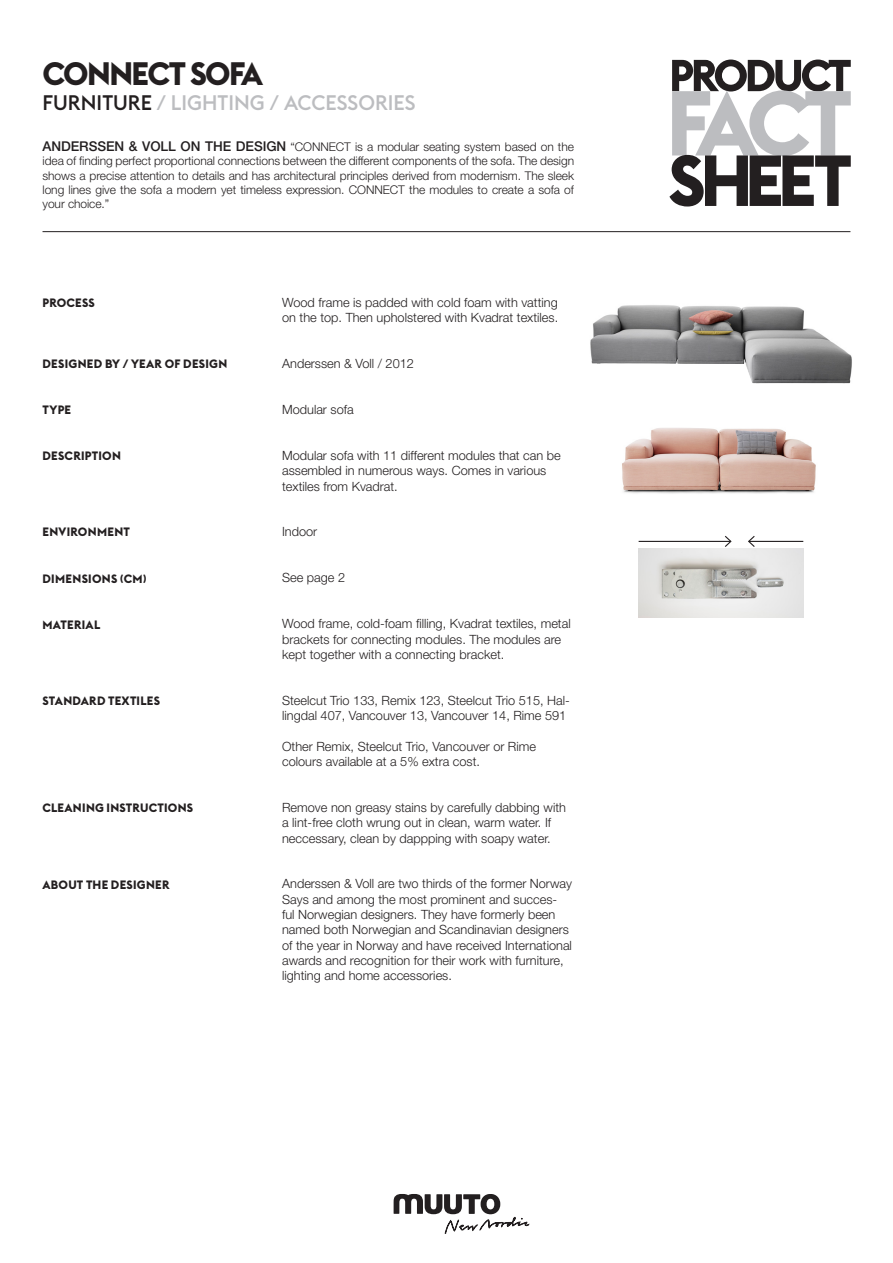
<style>
.page{position:relative;width:893px;height:1263px;background:#fff}
.page>*{position:absolute;margin:0;border:0;box-sizing:border-box;transform-origin:0 0}
.t1{font:700 32.1px "Euclid Flex";letter-spacing:-.05em;color:#231f20}
.t2{font:500 20.7px "Euclid Flex";color:#bcbdc0}
.HELVETICA_BRØD{font:300 12.75px/15.3px "Helvetica Neue LT Std";color:#231f20}
.text_on_the_design{font:300 12px/14.4px "Helvetica Neue LT Std";letter-spacing:-.005em;color:#231f20;text-align:justify}
.tekst{font:700 12px "Euclid Flex";letter-spacing:.02em;color:#231f20}
.s1{color:#231f20}
.s2{font-weight:500;font-size:13.5px}
</style>
<div class="page">
<svg style="left:393px;top:1194px;width:136px;height:40px"></svg>
<hr style="left:43px;top:231px;width:807px;height:1px;background:#231f20">
<svg style="left:669px;top:60px;width:182px;height:146px"></svg>
<img style="left:590px;top:305px;width:262px;height:78px">
<img style="left:622px;top:428px;width:194px;height:66px">
<img style="left:639px;top:549px;width:164px;height:68px">
<hr style="left:639px;top:541px;width:92px;height:1px;background:#231f20">
<svg style="left:724px;top:535px;width:8px;height:12px"></svg>
<hr style="left:749px;top:541px;width:54px;height:1px;background:#231f20">
<svg style="left:748px;top:536px;width:8px;height:11px"></svg>
<p class="t1" style="left:43px;top:56px;width:222px">CONNECT SOFA</p>
<p class="t2" style="left:43px;top:91px;width:375px"><span class="s1">FURNITURE</span> / LIGHTING / ACCESSORIES</p>
<p class="text_on_the_design" style="left:43px;top:139px;width:533px"><span class="s2">ANDERSSEN &amp; VOLL ON THE DESIGN</span> “CONNECT is a modular seating system based on the idea of finding perfect proportional connections between the different components of the sofa. The design shows a precise attention to details and has architectural principles derived from modernism. The sleek long lines give the sofa a modern yet timeless expression. CONNECT the modules to create a sofa of your choice.”</p>
<p class="tekst" style="left:43px;top:296px;width:54px">PROCESS</p>
<p class="tekst" style="left:43px;top:357px;width:186px">DESIGNED BY / YEAR OF DESIGN</p>
<p class="tekst" style="left:43px;top:403px;width:30px">TYPE</p>
<p class="tekst" style="left:43px;top:449px;width:80px">DESCRIPTION</p>
<p class="tekst" style="left:43px;top:525px;width:89px">ENVIRONMENT</p>
<p class="tekst" style="left:43px;top:571px;width:106px">DIMENSIONS (CM)</p>
<p class="tekst" style="left:43px;top:617px;width:59px">MATERIAL</p>
<p class="tekst" style="left:43px;top:694px;width:119px">STANDARD TEXTILES</p>
<p class="tekst" style="left:43px;top:801px;width:152px">CLEANING INSTRUCTIONS</p>
<p class="tekst" style="left:43px;top:877px;width:129px">ABOUT THE DESIGNER</p>
<p class="HELVETICA_BRØD" style="left:282px;top:294px;width:278px">Wood frame is padded with cold foam with vatting on the top. Then upholstered with Kvadrat textiles.</p>
<p class="HELVETICA_BRØD" style="left:282px;top:356px;width:133px">Anderssen &amp; Voll / 2012</p>
<p class="HELVETICA_BRØD" style="left:282px;top:402px;width:73px">Modular sofa</p>
<p class="HELVETICA_BRØD" style="left:282px;top:447px;width:280px">Modular sofa with 11 different modules that can be assembled in numerous ways. Comes in various textiles from Kvadrat.</p>
<p class="HELVETICA_BRØD" style="left:282px;top:524px;width:37px">Indoor</p>
<p class="HELVETICA_BRØD" style="left:282px;top:570px;width:65px">See page 2</p>
<p class="HELVETICA_BRØD" style="left:282px;top:616px;width:290px">Wood frame, cold-foam filling, Kvadrat textiles, metal brackets for connecting modules. The modules are kept together with a connecting bracket.</p>
<p class="HELVETICA_BRØD" style="left:282px;top:692px;width:289px">Steelcut Trio 133, Remix 123, Steelcut Trio 515, Hal&shy;lingdal 407, Vancouver 13, Vancouver 14, Rime 591</p>
<p class="HELVETICA_BRØD" style="left:282px;top:738px;width:255px">Other Remix, Steelcut Trio, Vancouver or Rime</p>
<p class="HELVETICA_BRØD" style="left:282px;top:753px;width:199px">colours available at a 5% extra cost.</p>
<p class="HELVETICA_BRØD" style="left:282px;top:799px;width:285px">Remove non greasy stains by carefully dabbing with a lint-free cloth wrung out in clean, warm water. If neccessary, clean by dappping with soapy water.</p>
<p class="HELVETICA_BRØD" style="left:282px;top:876px;width:291px">Anderssen &amp; Voll are two thirds of the former Norway Says and among the most prominent and succes&shy;ful Norwegian designers. They have formerly been named both Norwegian and Scandinavian designers of the year in Norway and have received International awards and recognition for their work with furniture, lighting and home accessories.</p>
</div>
